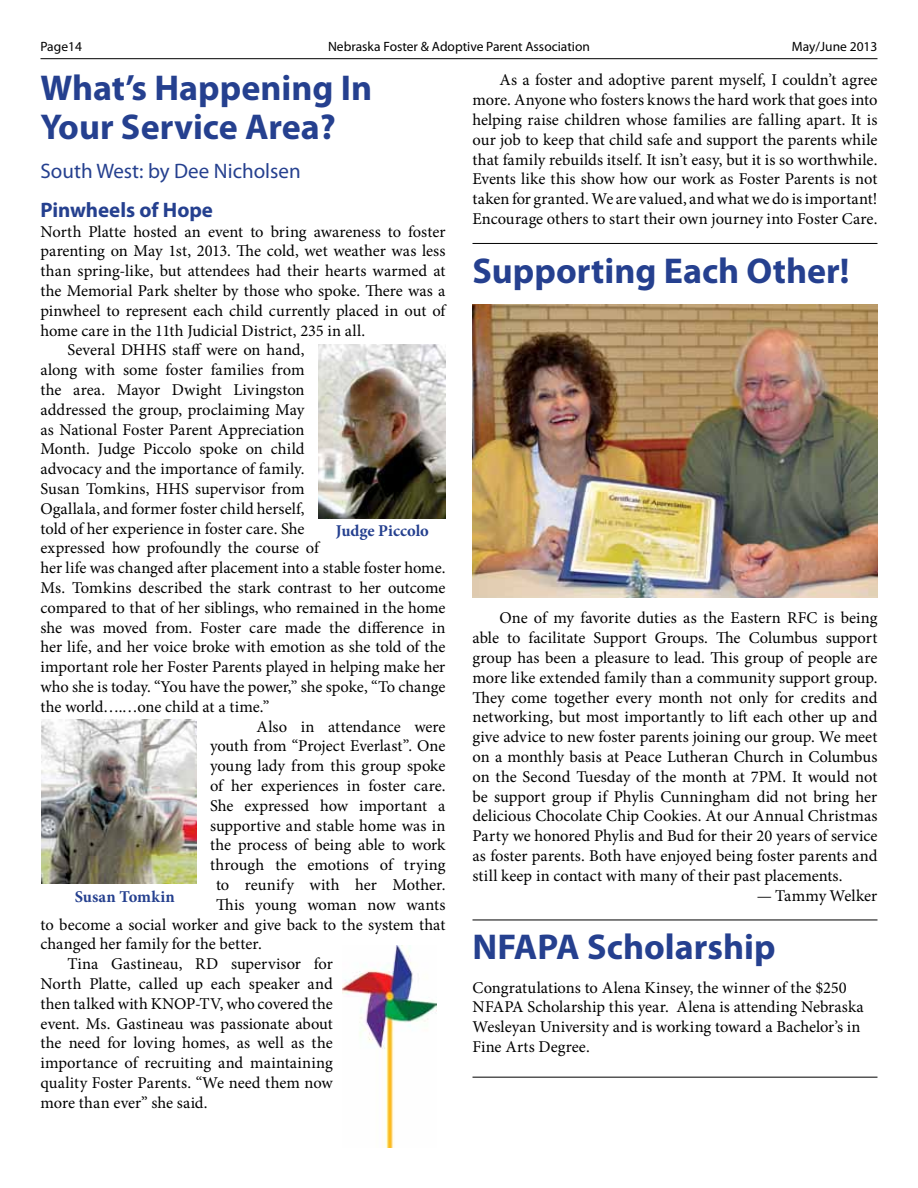
<style>
.page{position:relative;width:918px;height:1188px;background:#fff}
.page>*{position:absolute;margin:0;border:0;box-sizing:border-box;transform-origin:0 0}
.t1{font:700 36px/39px "Myriad Pro";color:#25408f}
.t2{font:21px "Myriad Pro";color:#25408f}
.t3{font:700 21px "Myriad Pro";letter-spacing:-.005em;color:#25408f}
.t4{font:16.5px/19.8px "Minion Pro";color:#000;text-align:justify}
.t5{font:700 16.5px "Minion Pro";letter-spacing:.005em;color:#25408f}
.t6{font:13.5px "Myriad Pro";color:#000}
</style>
<div class="page">
<hr style="left:40px;top:58px;width:838px;height:1px;background:#000">
<img style="left:342px;top:945px;width:94px;height:202px">
<img style="left:318px;top:344px;width:128px;height:174px">
<img style="left:42px;top:720px;width:154px;height:163px">
<hr style="left:472px;top:243px;width:406px;height:1px;background:#000">
<img style="left:472px;top:304px;width:406px;height:293px">
<hr style="left:472px;top:920px;width:406px;height:1px;background:#000">
<hr style="left:472px;top:1077px;width:406px;height:1px;background:#000">
<p class="t6" style="left:41px;top:38px;width:43px">Page14</p>
<p class="t6" style="left:328px;top:38px;width:263px">Nebraska Foster &amp; Adoptive Parent Association</p>
<p class="t6" style="left:792px;top:38px;width:87px">May/June 2013</p>
<h1 class="t1" style="left:40px;top:68px;width:333px">What’s Happening In<br>Your Service Area?</h1>
<p class="t2" style="left:40px;top:158px;width:262px">South West: by Dee Nicholsen</p>
<p class="t3" style="left:40px;top:196px;width:174px">Pinwheels of Hope</p>
<p class="t4" style="left:40px;top:222px;width:406px">North Platte hosted an event to bring awareness to foster</p>
<p class="t4" style="left:40px;top:241px;width:406px">parenting on May 1st, 2013. The cold, wet weather was less</p>
<p class="t4" style="left:40px;top:261px;width:406px">than spring-like, but attendees had their hearts warmed at</p>
<p class="t4" style="left:40px;top:281px;width:406px">the Memorial Park shelter by those who spoke. There was a</p>
<p class="t4" style="left:40px;top:301px;width:406px">pinwheel to represent each child currently placed in out of</p>
<p class="t4" style="left:40px;top:321px;width:326px">home care in the 11th Judicial District, 235 in all.</p>
<p class="t4" style="left:67px;top:340px;width:239px">Several DHHS staff were on hand,</p>
<p class="t4" style="left:40px;top:360px;width:266px">along with some foster families from</p>
<p class="t4" style="left:40px;top:380px;width:266px">the area. Mayor Dwight Livingston</p>
<p class="t4" style="left:40px;top:400px;width:266px">addressed the group, proclaiming May</p>
<p class="t4" style="left:40px;top:420px;width:266px">as National Foster Parent Appreciation</p>
<p class="t4" style="left:40px;top:439px;width:266px">Month. Judge Piccolo spoke on child</p>
<p class="t4" style="left:40px;top:459px;width:266px">advocacy and the importance of family.</p>
<p class="t4" style="left:40px;top:479px;width:266px">Susan Tomkins, HHS supervisor from</p>
<p class="t4" style="left:40px;top:499px;width:266px">Ogallala, and former foster child herself,</p>
<p class="t4" style="left:40px;top:519px;width:266px">told of her experience in foster care. She</p>
<p class="t4" style="left:40px;top:538px;width:280px">expressed how profoundly the course of</p>
<p class="t4" style="left:40px;top:558px;width:407px">her life was changed after placement into a stable foster home.</p>
<p class="t4" style="left:40px;top:578px;width:406px">Ms. Tomkins described the stark contrast to her outcome</p>
<p class="t4" style="left:40px;top:598px;width:407px">compared to that of her siblings, who remained in the home</p>
<p class="t4" style="left:40px;top:618px;width:406px">she was moved from. Foster care made the difference in</p>
<p class="t4" style="left:40px;top:637px;width:407px">her life, and her voice broke with emotion as she told of the</p>
<p class="t4" style="left:40px;top:657px;width:406px">important role her Foster Parents played in helping make her</p>
<p class="t4" style="left:40px;top:677px;width:406px">who she is today. “You have the power,” she spoke, “To change</p>
<p class="t4" style="left:40px;top:697px;width:231px">the world….…one child at a time.”</p>
<p class="t4" style="left:257px;top:717px;width:191px">Also in attendance were</p>
<p class="t4" style="left:210px;top:736px;width:237px">youth from “Project Everlast”. One</p>
<p class="t4" style="left:210px;top:756px;width:237px">young lady from this group spoke</p>
<p class="t4" style="left:210px;top:776px;width:237px">of her experiences in foster care.</p>
<p class="t4" style="left:210px;top:796px;width:237px">She expressed how important a</p>
<p class="t4" style="left:210px;top:816px;width:237px">supportive and stable home was in</p>
<p class="t4" style="left:210px;top:835px;width:237px">the process of being able to work</p>
<p class="t4" style="left:210px;top:855px;width:237px">through the emotions of trying</p>
<p class="t4" style="left:216px;top:875px;width:231px">to reunify with her Mother.</p>
<p class="t4" style="left:216px;top:895px;width:231px">This young woman now wants</p>
<p class="t4" style="left:41px;top:915px;width:406px">to become a social worker and give back to the system that</p>
<p class="t4" style="left:41px;top:934px;width:223px">changed her family for the better.</p>
<p class="t4" style="left:68px;top:954px;width:267px">Tina Gastineau, RD supervisor for</p>
<p class="t4" style="left:41px;top:974px;width:294px">North Platte, called up each speaker and</p>
<p class="t4" style="left:41px;top:994px;width:294px">then talked with KNOP-TV, who covered the</p>
<p class="t4" style="left:41px;top:1014px;width:294px">event. Ms. Gastineau was passionate about</p>
<p class="t4" style="left:41px;top:1033px;width:294px">the need for loving homes, as well as the</p>
<p class="t4" style="left:41px;top:1053px;width:294px">importance of recruiting and maintaining</p>
<p class="t4" style="left:41px;top:1073px;width:294px">quality Foster Parents. “We need them now</p>
<p class="t4" style="left:41px;top:1093px;width:169px">more than ever” she said.</p>
<p class="t4" style="left:473px;top:70px;width:407px;text-indent:27px">As a foster and adoptive parent myself, I couldn’t agree more. Anyone who fosters knows the hard work that goes into helping raise children whose families are falling apart. It is our job to keep that child safe and support the parents while that family rebuilds itself. It isn’t easy, but it is so worthwhile.<br>Events like this show how our work as Foster Parents is not taken for granted. We are valued, and what we do is important!<br>Encourage others to start their own journey into Foster Care.</p>
<h1 class="t1" style="left:472px;top:250px;width:379px">Supporting Each Other!</h1>
<p class="t5" style="left:336px;top:519px;width:95px">Judge Piccolo</p>
<p class="t4" style="left:472px;top:608px;width:407px;text-indent:27px">One of my favorite duties as the Eastern RFC is being able to facilitate Support Groups. The Columbus support group has been a pleasure to lead. This group of people are more like extended family than a community support group.<br>They come together every month not only for credits and networking, but most importantly to lift each other up and give advice to new foster parents joining our group. We meet on a monthly basis at Peace Lutheran Church in Columbus on the Second Tuesday of the month at 7PM. It would not be support group if Phylis Cunningham did not bring her delicious Chocolate Chip Cookies. At our Annual Christmas Party we honored Phylis and Bud for their 20 years of service as foster parents. Both have enjoyed being foster parents and still keep in contact with many of their past placements.</p>
<p class="t4" style="left:757px;top:885px;width:122px">— Tammy Welker</p>
<h1 class="t1" style="left:472px;top:927px;width:305px">NFAPA Scholarship</h1>
<p class="t4" style="left:472px;top:978px;width:393px;text-align:left">Congratulations to Alena Kinsey, the winner of the $250<br>NFAPA Scholarship this year. Alena is attending Nebraska Wesleyan University and is working toward a Bachelor’s in Fine Arts Degree.</p>
<p class="t5" style="left:75px;top:885px;width:102px">Susan Tomkin</p>
</div>
